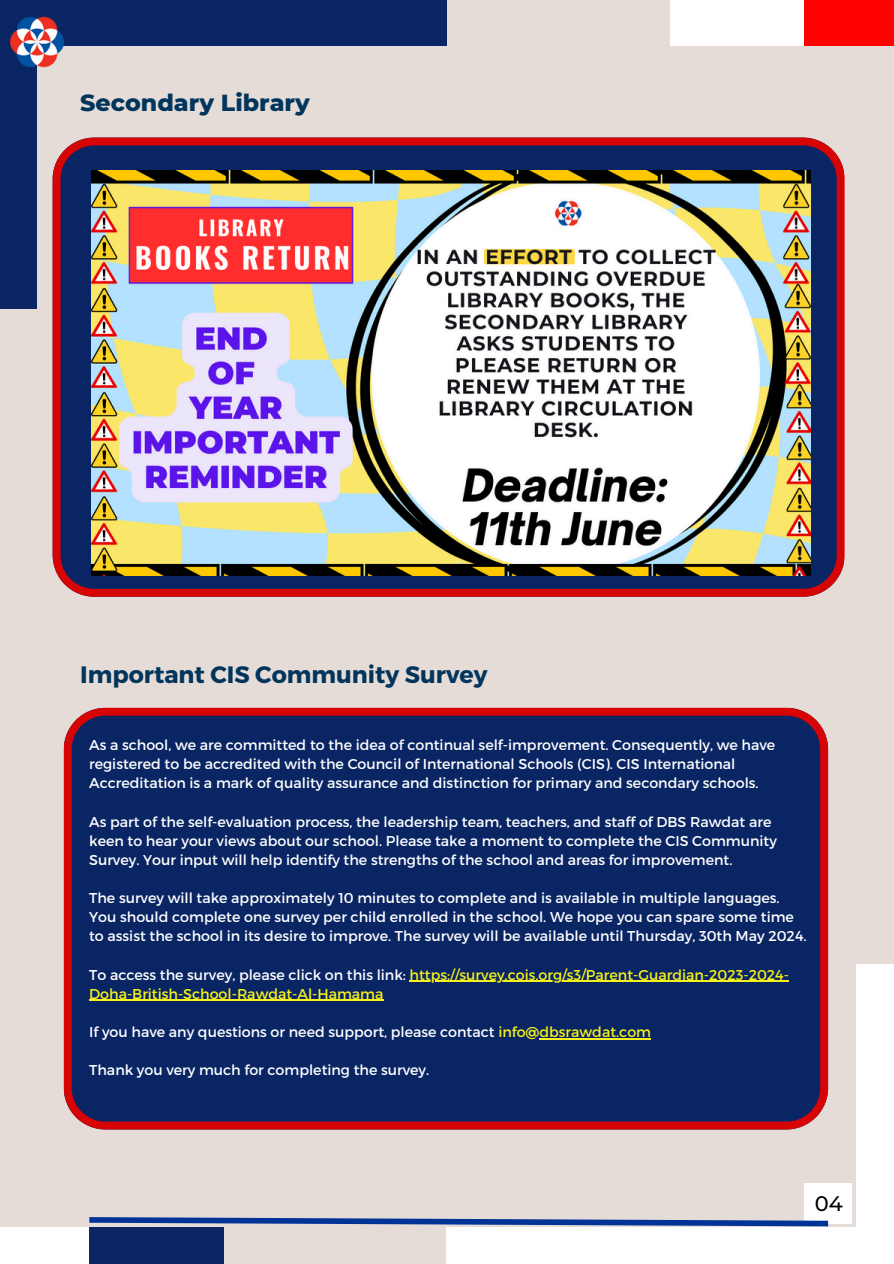
<style>
.page{position:relative;width:894px;height:1264px;background:#fff}
.page>*{position:absolute;margin:0;border:0;box-sizing:border-box;transform-origin:0 0}
.t1{font:700 23.7px "Montserrat";color:#02355b}
.t2{font:800 23.7px "Montserrat";color:#02355b}
.t3{font:500 21px "Montserrat";color:#000}
.t4{font:14.25px/19.2px "Montserrat";color:#fff}
.t5{font:14.25px "Montserrat";color:#f6f11b}
.s1{color:#fff}
.s2{color:#f6f11b}
</style>
<div class="page">
<div style="left:0;top:0;width:893px;height:1263px;background:#e5dcd8"></div>
<div style="left:856px;top:964px;width:37px;height:299px;background:#fff"></div>
<div style="left:446px;top:1227px;width:447px;height:36px;background:#fff"></div>
<div style="left:0;top:1227px;width:89px;height:36px;background:#fff"></div>
<div style="left:89px;top:1227px;width:134px;height:36px;background:#092564"></div>
<div style="left:0;top:0;width:37px;height:308px;background:#092564"></div>
<div style="left:0;top:0;width:446px;height:46px;background:#092564"></div>
<div style="left:670px;top:0;width:134px;height:46px;background:#fff"></div>
<div style="left:804px;top:0;width:89px;height:46px;background:#f00"></div>
<div style="left:804px;top:1183px;width:47px;height:40px;background:#fff"></div>
<svg style="left:89px;top:1217px;width:744px;height:12px"></svg>
<img style="left:10px;top:16px;width:54px;height:52px">
<div style="left:64px;top:707px;width:763px;height:422px;background:#092564"></div>
<svg style="left:53px;top:138px;width:790px;height:458px;background:#41214d"></svg>
<img style="left:91px;top:170px;width:719px;height:405px">
<hr style="left:409px;top:980px;width:379px;height:1px;background:#f6f11b">
<hr style="left:89px;top:999px;width:294px;height:1px;background:#f6f11b">
<hr style="left:539px;top:1038px;width:112px;height:1px;background:#f6f11b">
<p class="t2" style="left:80px;top:88px;width:231px">Secondary Library</p>
<p class="t1" style="left:80px;top:659px;width:409px">Important CIS Community Survey</p>
<h1 class="t4" style="left:89px;top:734px;width:687px">As a school, we are committed to the idea of continual self-improvement. Consequently, we have registered to be accredited with the Council of International Schools (CIS). CIS International<br>Accreditation is a mark of quality assurance and distinction for primary and secondary schools.</h1>
<p class="t4" style="left:89px;top:811px;width:689px">As part of the self-evaluation process, the leadership team, teachers, and staff of DBS Rawdat are keen to hear your views about our school. Please take a moment to complete the CIS Community<br>Survey. Your input will help identify the strengths of the school and areas for improvement.</p>
<p class="t4" style="left:89px;top:887px;width:718px">The survey will take approximately 10 minutes to complete and is available in multiple languages.<br>You should complete one survey per child enrolled in the school. We hope you can spare some time to assist the school in its desire to improve. The survey will be available until Thursday, 30th May 2024.</p>
<p class="t5" style="left:89px;top:965px;width:701px"><span class="s1">To access the survey, please click on this link:</span> https://survey.cois.org/s3/Parent-Guardian-2023-2024-</p>
<p class="t5" style="left:89px;top:984px;width:296px">Doha-British-School-Rawdat-Al-Hamama</p>
<p class="t4" style="left:89px;top:1021px;width:563px">If you have any questions or need support, please contact <span class="s2">info@dbsrawdat.com</span></p>
<p class="t4" style="left:89px;top:1059px;width:341px">Thank you very much for completing the survey.</p>
<p class="t3" style="left:814px;top:1190px;width:30px">04</p>
</div>
